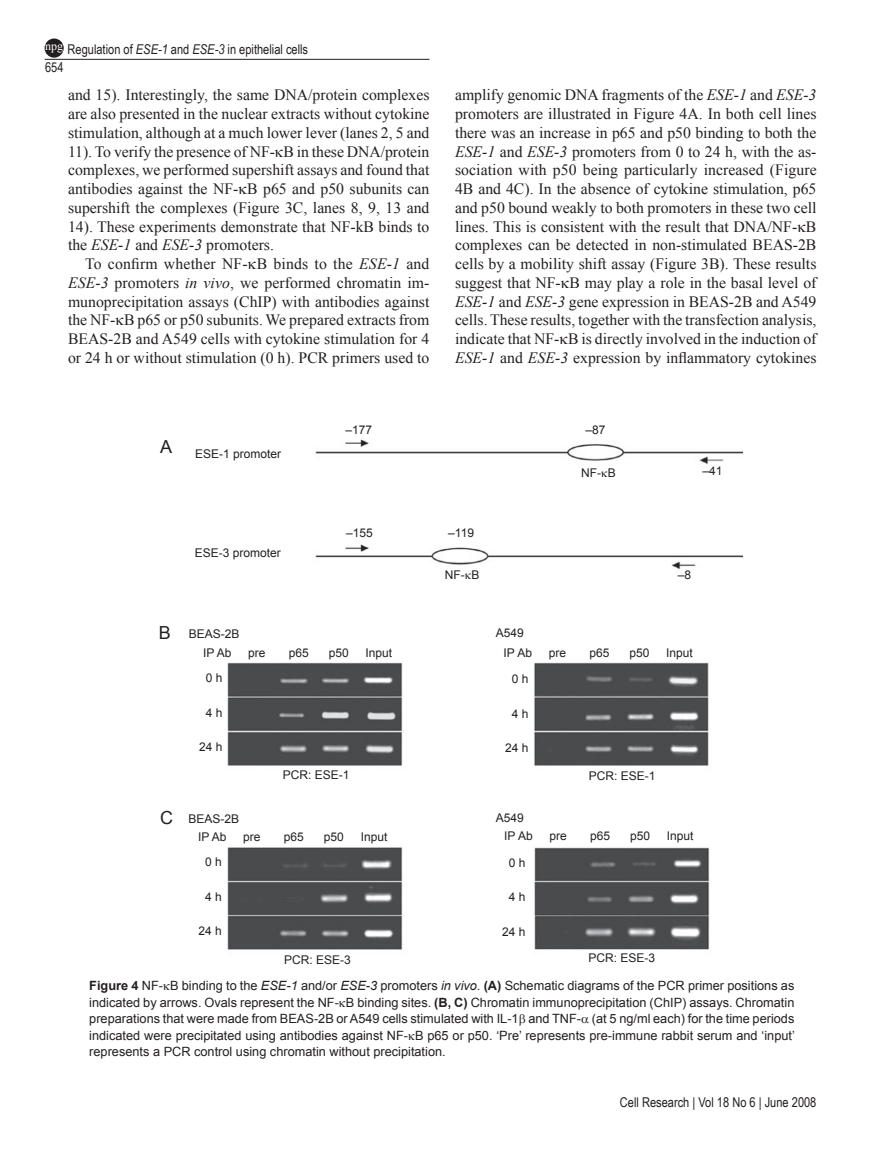
<style>
.page{position:relative;width:893px;height:1170px;background:#fff}
.page>*{position:absolute;margin:0;border:0;box-sizing:border-box;transform-origin:0 0}
.t1{font:18px "Arial MT2";color:#231f20}
.t2{font:15.75px/18.8px "Times New Roman PSMT2";color:#231f20;text-align:justify}
.t3{font:15.75px "Times New Roman";color:#231f20}
.t4{font:13.5px "Arial Narrow";color:#231f20}
.t5{font:12.75px/16.5px "Arial";color:#231f20;text-align:justify}
.t6{font:12.75px "Arial MT2";color:#231f20}
.t7{font:12px "Arial";color:#231f20}
.t8{font:12px "Arial MT2";color:#231f20}
.t9{font:12px "Times New Roman PSMT2";color:#fff}
.s1{font-style:italic}
.s2{font-family:"Times New Roman PS Italic MT2"}
.s3{font-family:"Times New Roman PSMT2"}
.s4{font-weight:700}
.s5{font-family:"Arial MT2"}
.s6{font-family:"Arial Bold MT2"}
.s7{font-family:"Arial"}
</style>
<div class="page">
<hr style="left:45px;top:59px;width:384px;height:1px;background:#231f20">
<div style="left:45px;top:39px;width:18px;height:18px;background:#231f20;border-radius:50%"></div>
<div style="left:45px;top:38px;width:19px;height:20px;border:2px solid #231f20;border-radius:50%"></div>
<img style="left:227px;top:439px;width:516px;height:511px">
<svg style="left:601px;top:471px;width:7px;height:6px"></svg>
<svg style="left:465px;top:573px;width:6px;height:6px"></svg>
<p class="t4" style="left:68px;top:40px;width:242px">Regulation of <span class="s1">ESE-1</span> and <span class="s1">ESE-3</span> in epithelial cells</p>
<p class="t9" style="left:45px;top:38px;width:19px">npg</p>
<p class="t4" style="left:45px;top:57px;width:20px">654</p>
<p class="t2" style="left:68px;top:85px;width:363px">and 15). Interestingly, the same DNA/protein complexes are also presented in the nuclear extracts without cytokine stimulation, although at a much lower lever (lanes 2, 5 and 11). To verify the presence of NF- B in these DNA/protein complexes, we performed supershift assays and found that antibodies against the NF- B p65 and p50 subunits can supershift the complexes (Figure 3C, lanes 8, 9, 13 and 14). These experiments demonstrate that NF-kB binds to the <span class="s2">ESE-1</span> and <span class="s2">ESE-3</span> promoters.</p>
<p class="t3" style="left:85px;top:253px;width:346px">To confirm whether NF- <span class="s3">B binds to the</span> <span class="s2">ESE-1</span> <span class="s3">and</span></p>
<p class="t2" style="left:68px;top:273px;width:363px"><span class="s2">ESE-3</span> promoters <span class="s2">in vivo</span>, we performed chromatin im&shy;munoprecipitation assays (ChIP) with antibodies against the NF- B p65 or p50 subunits. We prepared extracts from BEAS-2B and A549 cells with cytokine stimulation for 4 or 24 h or without stimulation (0 h). PCR primers used to</p>
<p class="t2" style="left:455px;top:85px;width:363px">amplify genomic DNA fragments of the <span class="s2">ESE-1</span> and <span class="s2">ESE-3 </span>promoters are illustrated in Figure 4A. In both cell lines there was an increase in p65 and p50 binding to both the <span class="s2">ESE-1</span> and <span class="s2">ESE-3</span> promoters from 0 to 24 h, with the as&shy;sociation with p50 being particularly increased (Figure 4B and 4C). In the absence of cytokine stimulation, p65 and p50 bound weakly to both promoters in these two cell lines. This is consistent with the result that DNA/NF- B complexes can be detected in non-stimulated BEAS-2B cells by a mobility shift assay (Figure 3B). These results suggest that NF- B may play a role in the basal level of <span class="s2">ESE-1</span> and <span class="s2">ESE-3</span> gene expression in BEAS-2B and A549 cells. These results, together with the transfection analysis, indicate that NF- B is directly involved in the induction of</p>
<p class="t3" style="left:455px;top:347px;width:363px"><span class="s2">ESE-1</span> <span class="s3">and</span> <span class="s2">ESE-3</span> expression by inflammatory cytokines</p>
<p class="t1" style="left:160px;top:434px;width:14px">A</p>
<p class="t8" style="left:195px;top:446px;width:88px">ESE-1 promoter</p>
<p class="t8" style="left:346px;top:422px;width:28px">–177</p>
<p class="t8" style="left:586px;top:422px;width:22px">–87</p>
<p class="t8" style="left:581px;top:464px;width:36px">NF- B</p>
<p class="t8" style="left:702px;top:463px;width:22px">–41</p>
<p class="t7" style="left:195px;top:545px;width:88px">ESE-3 promoter</p>
<p class="t8" style="left:346px;top:524px;width:28px">–155</p>
<p class="t7" style="left:448px;top:524px;width:27px">–119</p>
<p class="t8" style="left:445px;top:567px;width:36px">NF- B</p>
<p class="t8" style="left:678px;top:567px;width:15px">–8</p>
<p class="t1" style="left:159px;top:620px;width:14px">B</p>
<p class="t1" style="left:160px;top:805px;width:14px">C</p>
<p class="t8" style="left:189px;top:625px;width:52px">BEAS-2B</p>
<p class="t8" style="left:206px;top:670px;width:18px">0 h</p>
<p class="t8" style="left:206px;top:704px;width:18px">4 h</p>
<p class="t8" style="left:199px;top:739px;width:25px">24 h</p>
<p class="t7" style="left:203px;top:644px;width:30px">IP Ab</p>
<p class="t7" style="left:248px;top:644px;width:19px">pre</p>
<p class="t7" style="left:289px;top:644px;width:22px">p65</p>
<p class="t7" style="left:329px;top:644px;width:22px">p50</p>
<p class="t7" style="left:366px;top:644px;width:28px">Input</p>
<p class="t7" style="left:283px;top:767px;width:68px">PCR: ESE-1</p>
<p class="t8" style="left:188px;top:810px;width:52px">BEAS-2B</p>
<p class="t7" style="left:198px;top:828px;width:30px">IP Ab</p>
<p class="t7" style="left:243px;top:828px;width:19px">pre</p>
<p class="t7" style="left:284px;top:828px;width:22px">p65</p>
<p class="t7" style="left:324px;top:828px;width:22px">p50</p>
<p class="t7" style="left:361px;top:828px;width:28px">Input</p>
<p class="t8" style="left:205px;top:854px;width:18px">0 h</p>
<p class="t8" style="left:205px;top:888px;width:18px">4 h</p>
<p class="t8" style="left:199px;top:923px;width:25px">24 h</p>
<p class="t7" style="left:284px;top:951px;width:68px">PCR: ESE-3</p>
<p class="t7" style="left:496px;top:625px;width:30px">A549</p>
<p class="t7" style="left:504px;top:645px;width:30px">IP Ab</p>
<p class="t7" style="left:549px;top:645px;width:19px">pre</p>
<p class="t7" style="left:589px;top:645px;width:22px">p65</p>
<p class="t7" style="left:630px;top:645px;width:22px">p50</p>
<p class="t7" style="left:666px;top:645px;width:28px">Input</p>
<p class="t8" style="left:512px;top:671px;width:18px">0 h</p>
<p class="t8" style="left:512px;top:705px;width:18px">4 h</p>
<p class="t8" style="left:505px;top:740px;width:25px">24 h</p>
<p class="t7" style="left:589px;top:767px;width:68px">PCR: ESE-1</p>
<p class="t7" style="left:496px;top:809px;width:30px">A549</p>
<p class="t7" style="left:504px;top:828px;width:30px">IP Ab</p>
<p class="t7" style="left:549px;top:828px;width:19px">pre</p>
<p class="t7" style="left:590px;top:828px;width:22px">p65</p>
<p class="t7" style="left:630px;top:828px;width:22px">p50</p>
<p class="t7" style="left:667px;top:828px;width:28px">Input</p>
<p class="t8" style="left:509px;top:854px;width:18px">0 h</p>
<p class="t8" style="left:509px;top:888px;width:18px">4 h</p>
<p class="t8" style="left:502px;top:923px;width:25px">24 h</p>
<p class="t7" style="left:589px;top:950px;width:68px">PCR: ESE-3</p>
<p class="t5" style="left:89px;top:977px;width:707px"><span class="s4">Figure 4</span> <span class="s5">NF- B binding to the</span> <span class="s1">ESE-1</span> <span class="s5">and/or</span> <span class="s1">ESE-3</span> <span class="s5">promoters</span> <span class="s1">in vivo</span><span class="s5">.</span> <span class="s6">(A)</span> Schematic diagrams of the PCR primer positions as</p>
<p class="t6" style="left:89px;top:994px;width:707px">indicated by arrows. Ovals represent the NF- B binding sites. <span class="s6">(B, C)</span> <span class="s7">Chromatin immunoprecipitation (ChIP) assays. Chromatin</span></p>
<p class="t5" style="left:89px;top:1010px;width:707px">preparations that were made from BEAS-2B or A549 cells stimulated with IL-1 <span class="s5">and TNF- (at 5 ng/ml each) for the time periods indicated were precipitated using antibodies against NF-</span> B p65 or p50. ‘Pre’ represents pre-immune rabbit serum and ‘input’ represents a PCR control using chromatin without precipitation.</p>
<p class="t4" style="left:620px;top:1092px;width:198px">Cell Research | Vol 18 No 6 | June 2008</p>
</div>
